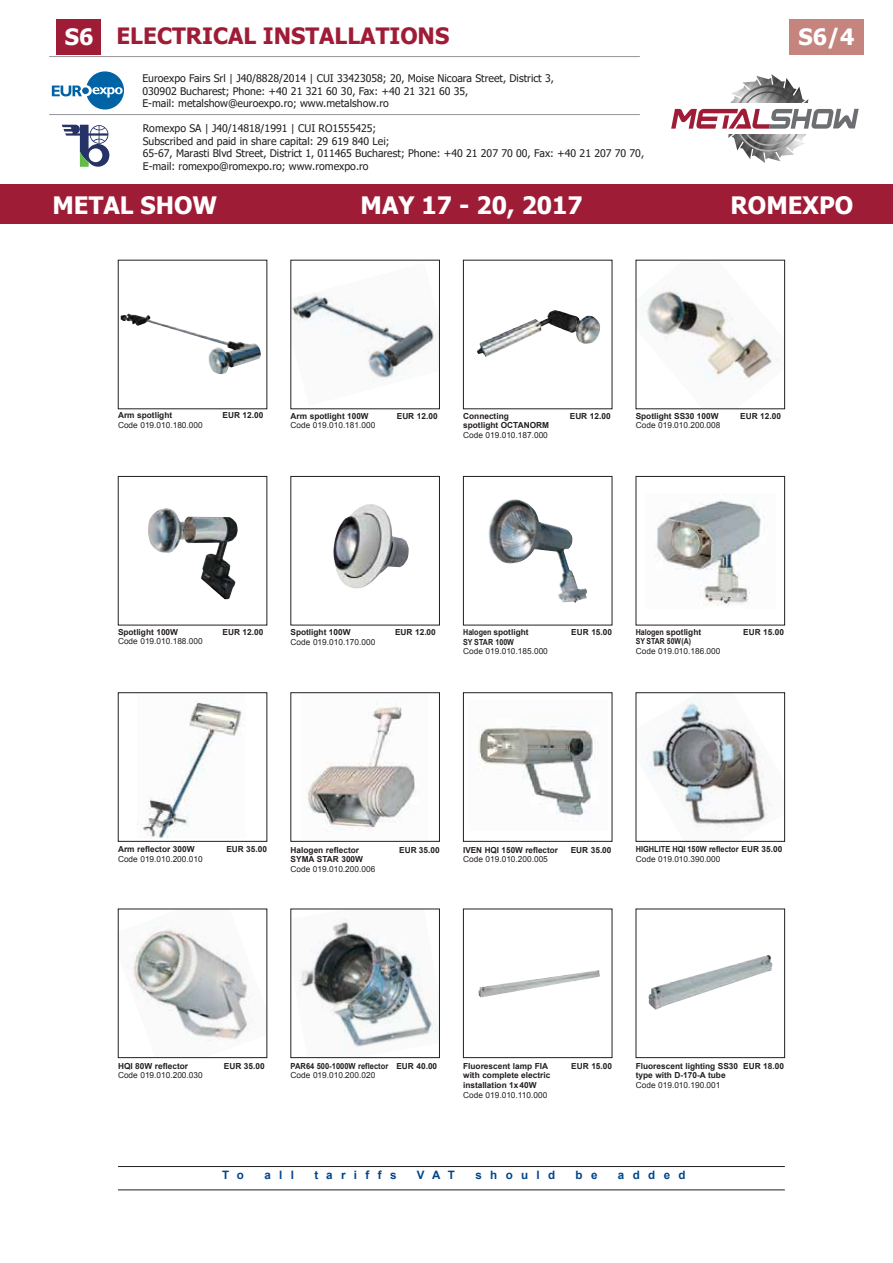
<style>
.page{position:relative;width:893px;height:1263px;background:#fff}
.page>*{position:absolute;margin:0;border:0;box-sizing:border-box;transform-origin:0 0}
.t1{font:700 24px "Tahoma";color:#fff}
.t2{font:700 22.5px "Tahoma";color:#9f1c37}
.t3{font:700 22.5px "Tahoma";color:#fff}
.t4{font:700 11.55px "Arial";letter-spacing:.72em;color:#004689}
.t5{font:10.5px/12.6px "Tahoma";color:#231f20}
.t6{font:700 8.25px/9.8px "Arial";color:#231f20}
.t7{font:8.25px "Arial";color:#231f20}
.t8{font:700 8.25px "Arial";color:#231f20;scale:.86 1}
.t9{font:700 8.25px "Arial";color:#231f20;scale:.89 1}
.t10{font:700 8.25px "Arial";color:#231f20;scale:.91 1}
.t11{font:700 8.25px "Arial";color:#231f20;scale:.83 1}
.s1{color:#fff}
</style>
<div class="page">
<hr style="left:50px;top:56px;width:589px;height:1px;background:#939598">
<div style="left:56px;top:19px;width:45px;height:36px;background:#9f1c37"></div>
<div style="left:789px;top:19px;width:74px;height:36px;background:#c6847f"></div>
<div style="left:0;top:185px;width:893px;height:39px;background:#9f1c37"></div>
<hr style="left:50px;top:114px;width:589px;height:1px;background:#939598">
<img style="left:742px;top:74px;width:52px;height:89px">
<svg style="left:671px;top:85px;width:188px;height:69px"></svg>
<svg style="left:52px;top:71px;width:72px;height:39px"></svg>
<div style="left:82px;top:87px;width:7px;height:7px;background:#0063a5;border-radius:50%"></div>
<svg style="left:62px;top:125px;width:47px;height:42px"></svg>
<hr style="left:118px;top:1166px;width:667px;height:1px;background:#231f20">
<hr style="left:118px;top:1189px;width:667px;height:1px;background:#231f20">
<img style="left:120px;top:313px;width:141px;height:61px">
<img style="left:293px;top:293px;width:144px;height:89px">
<img style="left:477px;top:310px;width:123px;height:47px">
<img style="left:645px;top:288px;width:133px;height:94px">
<img style="left:148px;top:508px;width:90px;height:91px">
<div style="left:118px;top:476px;width:149px;height:149px;border:1px solid #231f20"></div>
<img style="left:333px;top:504px;width:76px;height:84px">
<div style="left:291px;top:476px;width:149px;height:149px;border:1px solid #231f20"></div>
<img style="left:488px;top:499px;width:99px;height:104px">
<div style="left:463px;top:476px;width:149px;height:149px;border:1px solid #231f20"></div>
<img style="left:655px;top:499px;width:110px;height:107px">
<div style="left:636px;top:476px;width:149px;height:149px;border:1px solid #231f20"></div>
<img style="left:142px;top:701px;width:100px;height:137px">
<div style="left:118px;top:692px;width:149px;height:149px;border:1px solid #231f20"></div>
<img style="left:306px;top:702px;width:109px;height:129px">
<div style="left:291px;top:692px;width:149px;height:149px;border:1px solid #231f20"></div>
<img style="left:478px;top:726px;width:120px;height:96px">
<div style="left:463px;top:692px;width:149px;height:149px;border:1px solid #231f20"></div>
<img style="left:647px;top:694px;width:124px;height:138px">
<div style="left:636px;top:692px;width:149px;height:149px;border:1px solid #231f20"></div>
<img style="left:131px;top:927px;width:122px;height:114px">
<div style="left:118px;top:909px;width:149px;height:149px;border:1px solid #231f20"></div>
<img style="left:299px;top:919px;width:139px;height:130px">
<div style="left:291px;top:909px;width:149px;height:149px;border:1px solid #231f20"></div>
<img style="left:478px;top:970px;width:122px;height:27px">
<div style="left:463px;top:909px;width:149px;height:149px;border:1px solid #231f20"></div>
<img style="left:648px;top:955px;width:124px;height:55px">
<div style="left:636px;top:909px;width:149px;height:149px;border:1px solid #231f20"></div>
<h2 class="t2" style="left:65px;top:20px;width:386px"><span class="s1">S6</span> ELECTRICAL INSTALLATIONS</h2>
<h2 class="t3" style="left:798px;top:21px;width:57px">S6/4</h2>
<p class="t5" style="left:142px;top:72px;width:413px">Euroexpo Fairs Srl | J40/8828/2014 | CUI 33423058; 20, Moise Nicoara Street, District 3,<br>030902 Bucharest; Phone: +40 21 321 60 30, Fax: +40 21 321 60 35,<br>E-mail: metalshow@euroexpo.ro; www.metalshow.ro</p>
<p class="t5" style="left:143px;top:122px;width:503px">Romexpo SA | J40/14818/1991 | CUI RO1555425;<br>Subscribed and paid in share capital: 29 619 840 Lei;<br>65-67, Marasti Blvd Street, District 1, 011465 Bucharest; Phone: +40 21 207 70 00, Fax: +40 21 207 70 70, E-mail: romexpo@romexpo.ro; www.romexpo.ro</p>
<h1 class="t1" style="left:53px;top:188px;width:166px">METAL SHOW</h1>
<h1 class="t1" style="left:361px;top:188px;width:224px">MAY 17 - 20, 2017</h1>
<h1 class="t1" style="left:730px;top:188px;width:124px">ROMEXPO</h1>
<p class="t6" style="left:118px;top:411px;width:56px">Arm spotlight</p>
<p class="t6" style="left:222px;top:411px;width:42px">EUR 12.00</p>
<p class="t7" style="left:118px;top:420px;width:86px">Code 019.010.180.000</p>
<p class="t6" style="left:291px;top:411px;width:79px">Arm spotlight 100W</p>
<p class="t6" style="left:397px;top:411px;width:42px">EUR 12.00</p>
<p class="t7" style="left:291px;top:420px;width:86px">Code 019.010.181.000</p>
<p class="t6" style="left:463px;top:411px;width:47px">Connecting</p>
<p class="t6" style="left:570px;top:411px;width:42px">EUR 12.00</p>
<p class="t6" style="left:463px;top:421px;width:87px">spotlight OCTANORM</p>
<p class="t7" style="left:463px;top:430px;width:86px">Code 019.010.187.000</p>
<p class="t6" style="left:636px;top:411px;width:84px">Spotlight SS30 100W</p>
<p class="t6" style="left:740px;top:411px;width:42px">EUR 12.00</p>
<p class="t7" style="left:636px;top:420px;width:86px">Code 019.010.200.008</p>
<p class="t6" style="left:118px;top:627px;width:62px">Spotlight 100W</p>
<p class="t6" style="left:222px;top:627px;width:42px">EUR 12.00</p>
<p class="t7" style="left:118px;top:636px;width:86px">Code 019.010.188.000</p>
<p class="t6" style="left:291px;top:627px;width:62px">Spotlight 100W</p>
<p class="t6" style="left:395px;top:627px;width:42px">EUR 12.00</p>
<p class="t7" style="left:291px;top:636px;width:86px">Code 019.010.170.000</p>
<p class="t8" style="left:463px;top:626px;width:78px">Halogen spotlight</p>
<p class="t6" style="left:571px;top:627px;width:42px">EUR 15.00</p>
<p class="t8" style="left:463px;top:636px;width:61px">SY STAR 100W</p>
<p class="t7" style="left:463px;top:646px;width:86px">Code 019.010.185.000</p>
<p class="t8" style="left:636px;top:626px;width:78px">Halogen spotlight</p>
<p class="t6" style="left:743px;top:627px;width:42px">EUR 15.00</p>
<p class="t11" style="left:636px;top:636px;width:68px">SY STAR 50W(A)</p>
<p class="t7" style="left:636px;top:646px;width:86px">Code 019.010.186.000</p>
<p class="t6" style="left:118px;top:845px;width:78px">Arm reflector 300W</p>
<p class="t6" style="left:226px;top:845px;width:42px">EUR 35.00</p>
<p class="t7" style="left:118px;top:854px;width:86px">Code 019.010.200.010</p>
<p class="t6" style="left:291px;top:845px;width:70px">Halogen reflector</p>
<p class="t6" style="left:399px;top:845px;width:42px">EUR 35.00</p>
<p class="t6" style="left:291px;top:855px;width:74px">SYMA STAR 300W</p>
<p class="t7" style="left:291px;top:863px;width:86px">Code 019.010.200.006</p>
<p class="t6" style="left:463px;top:845px;width:96px">IVEN HQI 150W reflector</p>
<p class="t6" style="left:571px;top:845px;width:42px">EUR 35.00</p>
<p class="t7" style="left:463px;top:854px;width:86px">Code 019.010.200.005</p>
<p class="t9" style="left:636px;top:844px;width:166px">HIGHLITE HQI 150W reflector EUR 35.00</p>
<p class="t7" style="left:636px;top:854px;width:86px">Code 019.010.390.000</p>
<p class="t6" style="left:118px;top:1061px;width:72px">HQI 80W reflector</p>
<p class="t6" style="left:224px;top:1061px;width:42px">EUR 35.00</p>
<p class="t7" style="left:118px;top:1070px;width:86px">Code 019.010.200.030</p>
<p class="t10" style="left:291px;top:1060px;width:163px">PAR64 500-1000W reflector EUR 40.00</p>
<p class="t7" style="left:291px;top:1070px;width:86px">Code 019.010.200.020</p>
<p class="t6" style="left:463px;top:1061px;width:86px">Fluorescent lamp FIA</p>
<p class="t6" style="left:571px;top:1061px;width:42px">EUR 15.00</p>
<p class="t6" style="left:463px;top:1071px;width:89px">with complete electric installation 1x40W</p>
<p class="t7" style="left:463px;top:1089px;width:86px">Code 019.010.110.000</p>
<p class="t6" style="left:636px;top:1061px;width:150px">Fluorescent lighting SS30 EUR 18.00 type with D-170-A tube</p>
<p class="t7" style="left:636px;top:1080px;width:86px">Code 019.010.190.001</p>
<h3 class="t4" style="left:222px;top:1167px;width:23px">T o</h3>
<h3 class="t4" style="left:264px;top:1167px;width:31px">all</h3>
<h3 class="t4" style="left:314px;top:1167px;width:84px">tariffs</h3>
<h3 class="t4" style="left:417px;top:1167px;width:40px">VAT</h3>
<h3 class="t4" style="left:475px;top:1167px;width:81px">should</h3>
<h3 class="t4" style="left:576px;top:1167px;width:23px">b e</h3>
<h3 class="t4" style="left:618px;top:1167px;width:69px">added</h3>
</div>
